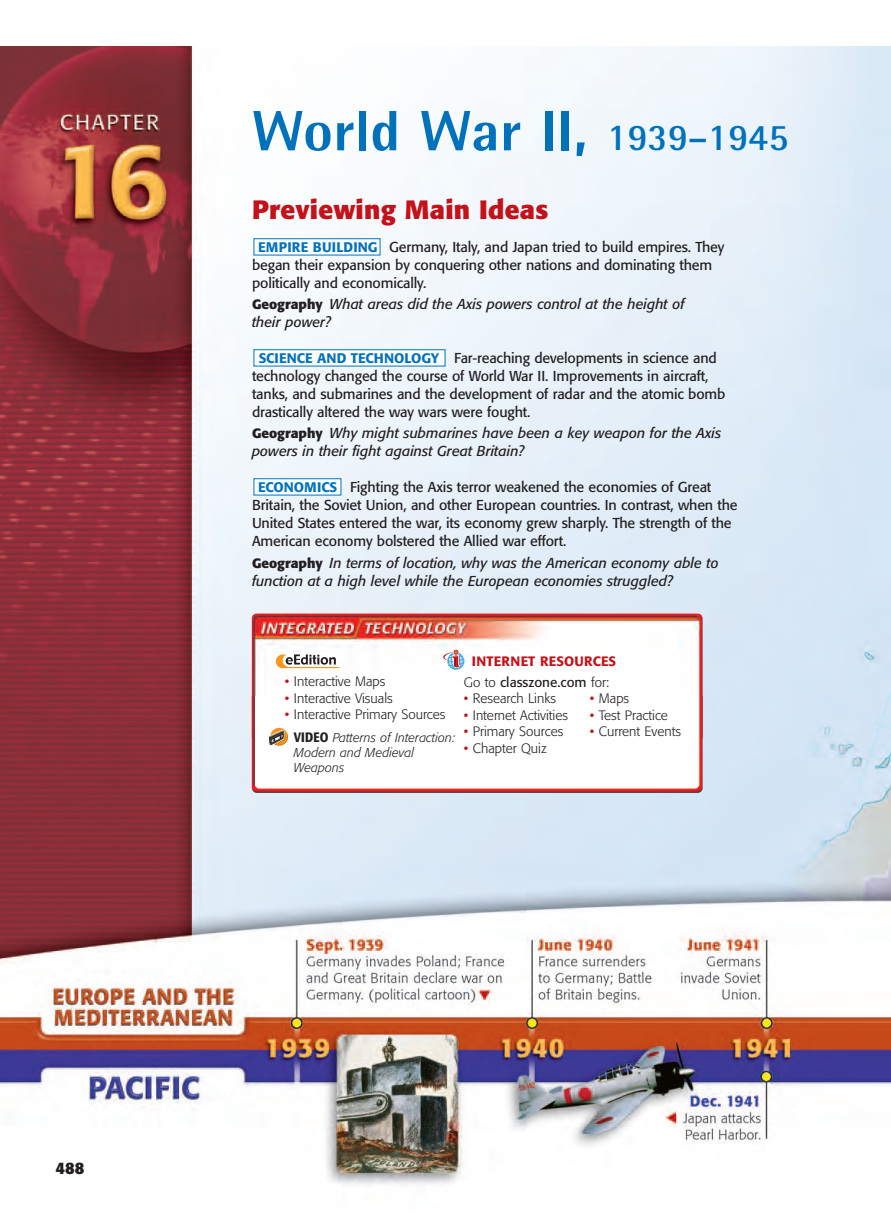
<style>
.page{position:relative;width:891px;height:1222px;background:#fff}
.page>*{position:absolute;margin:0;border:0;box-sizing:border-box;transform-origin:0 0}
.t1{font:800 57px "Rotis Semi Sans";letter-spacing:.01em;color:#0072bc}
.t2{font:700 26.25px "Formata";letter-spacing:.01em;color:#c4121a}
.t3{font:700 16.5px "Formata";color:#231f20}
.t4{font:14.25px/18px "Formata";letter-spacing:-.01em;color:#231f20}
.t5{font:italic 14.25px/18px "Formata";color:#231f20}
.t6{font:500 13.8px "Formata";color:#0072bc}
.t7{font:500 13.8px "Formata";letter-spacing:.02em;color:#0072bc}
.t8{font:300 13.5px "Formata";color:#231f20}
.t9{font:500 13.5px/21px "Formata";letter-spacing:.015em;color:#c4121a;text-align:center}
.t10{font:italic 300 12.75px/15px "Formata";letter-spacing:.005em;color:#231f20}
.s1{font-weight:700;font-size:37.5px}
.s2{font-weight:700;font-style:normal;font-size:13.5px}
.s3{font-weight:400;color:#c4121a}
.s4{font-weight:500;font-style:normal;font-stretch:condensed;font-size:13.5px}
.s5{font-weight:300;color:#231f20}
.s6{font-weight:400;color:#231f20}
</style>
<div class="page">
<img style="left:0;top:46px;width:891px;height:1140px">
<div style="left:254px;top:479px;width:87px;height:16px;background:#fff"></div>
<div style="left:254px;top:350px;width:191px;height:16px;background:#fff"></div>
<div style="left:254px;top:239px;width:126px;height:16px;background:#fff"></div>
<div style="left:254px;top:238px;width:126px;height:17px;border:1px solid #0072bc"></div>
<img style="left:252px;top:613px;width:451px;height:83px">
<img style="left:252px;top:696px;width:451px;height:97px">
<svg style="left:276px;top:654px;width:64px;height:14px"></svg>
<svg style="left:443px;top:649px;width:21px;height:21px"></svg>
<svg style="left:268px;top:728px;width:21px;height:20px"></svg>
<p class="t3" style="left:56px;top:1161px;width:30px">488</p>
<p class="t1" style="left:252px;top:111px;width:538px">World War II, <span class="s1">1939–1945</span></p>
<p class="t2" style="left:252px;top:199px;width:298px">Previewing Main Ideas</p>
<p class="t4" style="left:252px;top:240px;width:474px;text-indent:137px">Germany, Italy, and Japan tried to build empires. They began their expansion by conquering other nations and dominating them politically and economically.</p>
<p class="t5" style="left:252px;top:297px;width:434px"><span class="s2">Geography</span> What areas did the Axis powers control at the height of their power?</p>
<p class="t4" style="left:252px;top:351px;width:475px;text-indent:202px">Far-reaching developments in science and technology changed the course of World War II. Improvements in aircraft, tanks, and submarines and the development of radar and the atomic bomb drastically altered the way wars were fought.</p>
<p class="t5" style="left:252px;top:426px;width:471px"><span class="s2">Geography</span> Why might submarines have been a key weapon for the Axis powers in their fight against Great Britain?</p>
<p class="t4" style="left:252px;top:480px;width:487px;text-indent:98px">Fighting the Axis terror weakened the economies of Great Britain, the Soviet Union, and other European countries. In contrast, when the United States entered the war, its economy grew sharply. The strength of the American economy bolstered the Allied war effort.</p>
<p class="t5" style="left:252px;top:555px;width:468px"><span class="s2">Geography</span> In terms of location, why was the American economy able to function at a high level while the European economies struggled?</p>
<p class="t7" style="left:258px;top:241px;width:121px">EMPIRE BUILDING</p>
<p class="t6" style="left:259px;top:352px;width:182px">SCIENCE AND TECHNOLOGY</p>
<p class="t6" style="left:258px;top:481px;width:81px">ECONOMICS</p>
<p class="t8" style="left:285px;top:676px;width:102px"><span class="s3">•</span> Interactive Maps</p>
<p class="t8" style="left:285px;top:692px;width:109px"><span class="s3">•</span> Interactive Visuals</p>
<p class="t8" style="left:285px;top:709px;width:162px"><span class="s3">•</span> Interactive Primary Sources</p>
<p class="t10" style="left:294px;top:731px;width:163px"><span class="s4">VIDEO</span> Patterns of Interaction:<br>Modern and Medieval<br>Weapons</p>
<p class="t9" style="left:464px;top:651px;width:154px">INTERNET RESOURCES<br><span class="s5">Go to</span> <span class="s6">classzone.com</span> <span class="s5">for:</span></p>
<p class="t8" style="left:464px;top:692px;width:94px"><span class="s3">•</span> Research Links</p>
<p class="t8" style="left:590px;top:692px;width:41px"><span class="s3">•</span> Maps</p>
<p class="t8" style="left:464px;top:709px;width:106px"><span class="s3">•</span> Internet Activities</p>
<p class="t8" style="left:590px;top:709px;width:80px"><span class="s3">•</span> Test Practice</p>
<p class="t8" style="left:464px;top:725px;width:101px"><span class="s3">•</span> Primary Sources</p>
<p class="t8" style="left:590px;top:725px;width:93px"><span class="s3">•</span> Current Events</p>
<p class="t8" style="left:464px;top:742px;width:84px"><span class="s3">•</span> Chapter Quiz</p>
</div>
